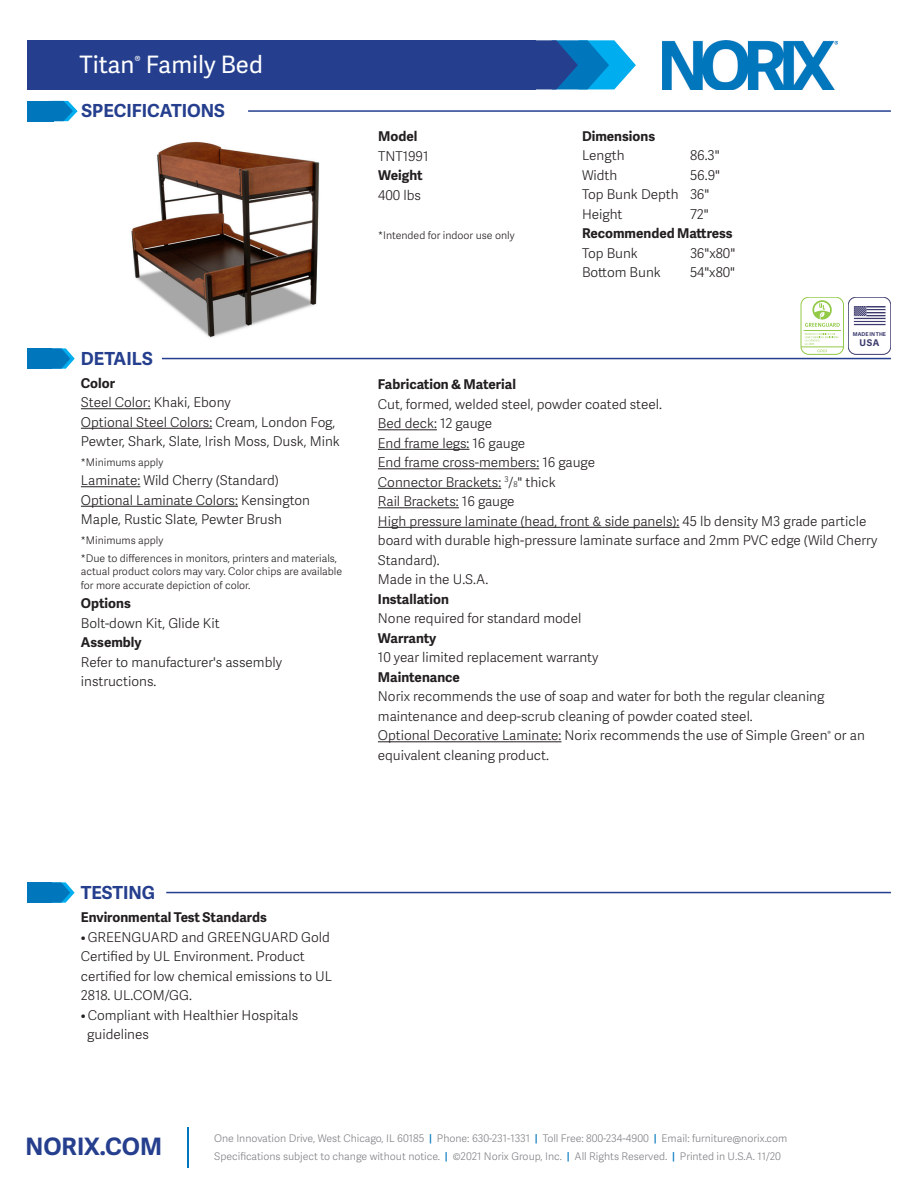
<style>
.page{position:relative;width:918px;height:1188px;background:#fff}
.page>*{position:absolute;margin:0;border:0;box-sizing:border-box;transform-origin:0 0}
.t1{font:24px "Adelle Sans";color:#fff}
.t2{font:700 24px "Adelle Sans";color:#253f8e}
.t3{font:700 18px "Adelle Sans";color:#253f8e}
.t4{font:300 13.5px/19.5px "Adelle Sans";color:#231f20}
.t5{font:700 13.5px "Adelle Sans";color:#231f20}
.t6{font:300 10.5px "Adelle Sans";color:#808285}
.t7{font:300 10.5px/13.5px "Adelle Sans";color:#231f20}
.t8{font:700 9.3px "Adelle Sans";color:#3d3b6e}
.t9{font:700 5.25px "Adelle Sans";color:#3d3b6e}
.s1{font-size:7.8px}
.s2{font-weight:600;color:#0077bd}
</style>
<div class="page">
<hr style="left:187px;top:1127px;width:2px;height:41px;background:#0077bd">
<img style="left:663px;top:40px;width:174px;height:50px">
<svg style="left:535px;top:40px;width:101px;height:49px;background:#2883c2"></svg>
<div style="left:27px;top:40px;width:508px;height:49px;background:#253f8e"></div>
<hr style="left:378px;top:429px;width:59px;height:1px;background:#231f20">
<hr style="left:378px;top:449px;width:91px;height:1px;background:#231f20">
<hr style="left:378px;top:468px;width:161px;height:1px;background:#231f20">
<hr style="left:378px;top:488px;width:123px;height:1px;background:#231f20">
<hr style="left:378px;top:507px;width:81px;height:1px;background:#231f20">
<hr style="left:378px;top:527px;width:302px;height:1px;background:#231f20">
<hr style="left:378px;top:741px;width:184px;height:1px;background:#231f20">
<svg style="left:52px;top:348px;width:23px;height:21px"></svg>
<div style="left:27px;top:348px;width:25px;height:21px;background:#0077bd"></div>
<hr style="left:162px;top:358px;width:729px;height:1px;background:#253f8e">
<hr style="left:81px;top:408px;width:70px;height:1px;background:#231f20">
<hr style="left:81px;top:428px;width:131px;height:1px;background:#231f20">
<hr style="left:81px;top:486px;width:59px;height:1px;background:#231f20">
<hr style="left:81px;top:506px;width:157px;height:1px;background:#231f20">
<svg style="left:52px;top:882px;width:23px;height:21px"></svg>
<div style="left:27px;top:882px;width:25px;height:21px;background:#0077bd"></div>
<hr style="left:166px;top:892px;width:725px;height:1px;background:#253f8e">
<svg style="left:53px;top:101px;width:25px;height:20px"></svg>
<div style="left:27px;top:101px;width:26px;height:20px;background:#0077bd"></div>
<hr style="left:248px;top:110px;width:643px;height:2px;background:#253f8e">
<img style="left:131px;top:141px;width:189px;height:197px">
<div style="left:848px;top:297px;width:43px;height:58px;border:1px solid #3d3b6e;border-radius:8px"></div>
<svg style="left:854px;top:306px;width:32px;height:19px"></svg>
<div style="left:801px;top:297px;width:43px;height:58px;border:1px solid #92c947;border-radius:8px"></div>
<hr style="left:801px;top:347px;width:43px;height:1px;background:#92c947">
<hr style="left:804px;top:330px;width:37px;height:1px;background:#92c947">
<svg style="left:805px;top:300px;width:35px;height:27px"></svg>
<svg style="left:805px;top:333px;width:33px;height:19px"></svg>
<p class="t1" style="left:79px;top:48px;width:185px">Titan<sup>®</sup> Family Bed</p>
<p class="t3" style="left:82px;top:98px;width:145px">SPECIFICATIONS</p>
<p class="t3" style="left:81px;top:346px;width:73px">DETAILS</p>
<p class="t5" style="left:81px;top:373px;width:36px">Color</p>
<p class="t4" style="left:81px;top:392px;width:151px">Steel Color: Khaki, Ebony</p>
<p class="t4" style="left:81px;top:412px;width:260px">Optional Steel Colors: Cream, London Fog,<br>Pewter, Shark, Slate, Irish Moss, Dusk, Mink</p>
<p class="t7" style="left:81px;top:455px;width:84px">*Minimums apply</p>
<p class="t4" style="left:81px;top:470px;width:200px">Laminate: Wild Cherry (Standard)</p>
<p class="t4" style="left:81px;top:490px;width:231px">Optional Laminate Colors: Kensington<br>Maple, Rustic Slate, Pewter Brush</p>
<p class="t7" style="left:81px;top:533px;width:84px">*Minimums apply</p>
<p class="t7" style="left:81px;top:551px;width:263px">*Due to differences in monitors, printers and materials, actual product colors may vary. Color chips are available for more accurate depiction of color.</p>
<p class="t5" style="left:81px;top:594px;width:51px">Options</p>
<p class="t4" style="left:81px;top:613px;width:140px">Bolt-down Kit, Glide Kit</p>
<p class="t5" style="left:81px;top:633px;width:62px">Assembly</p>
<p class="t4" style="left:81px;top:652px;width:203px">Refer to manufacturer's assembly instructions.</p>
<p class="t5" style="left:378px;top:127px;width:41px">Model</p>
<p class="t4" style="left:378px;top:146px;width:52px">TNT1991</p>
<p class="t5" style="left:378px;top:166px;width:46px">Weight</p>
<p class="t4" style="left:378px;top:185px;width:44px">400 lbs</p>
<p class="t7" style="left:378px;top:228px;width:138px">*Intended for indoor use only</p>
<p class="t5" style="left:582px;top:126px;width:75px">Dimensions</p>
<p class="t4" style="left:582px;top:145px;width:44px">Length</p>
<p class="t4" style="left:690px;top:145px;width:31px">86.3"</p>
<p class="t4" style="left:582px;top:165px;width:37px">Width</p>
<p class="t4" style="left:690px;top:165px;width:32px">56.9"</p>
<p class="t4" style="left:582px;top:184px;width:129px">Top Bunk Depth 36"</p>
<p class="t4" style="left:582px;top:204px;width:42px">Height</p>
<p class="t4" style="left:690px;top:204px;width:20px">72"</p>
<p class="t5" style="left:582px;top:224px;width:152px">Recommended Mattress</p>
<p class="t4" style="left:582px;top:243px;width:57px">Top Bunk</p>
<p class="t4" style="left:690px;top:243px;width:47px">36"x80"</p>
<p class="t4" style="left:582px;top:262px;width:80px">Bottom Bunk</p>
<p class="t4" style="left:690px;top:262px;width:47px">54"x80"</p>
<p class="t9" style="left:853px;top:331px;width:35px">MADE IN THE</p>
<p class="t8" style="left:860px;top:336px;width:21px">USA</p>
<p class="t5" style="left:378px;top:375px;width:140px">Fabrication &amp; Material</p>
<p class="t4" style="left:378px;top:394px;width:286px">Cut, formed, welded steel, powder coated steel.</p>
<p class="t4" style="left:378px;top:413px;width:116px">Bed deck: 12 gauge</p>
<p class="t4" style="left:378px;top:433px;width:149px">End frame legs: 16 gauge</p>
<p class="t4" style="left:378px;top:452px;width:219px">End frame cross-members: 16 gauge</p>
<p class="t4" style="left:378px;top:472px;width:179px">Connector Brackets: <sup>3</sup>/<span class="s1">8</span>" thick</p>
<p class="t4" style="left:378px;top:491px;width:138px">Rail Brackets: 16 gauge</p>
<p class="t4" style="left:378px;top:511px;width:501px">High pressure laminate (head, front &amp; side panels): 45 lb density M3 grade particle board with durable high-pressure laminate surface and 2mm PVC edge (Wild Cherry<br>Standard).</p>
<p class="t4" style="left:378px;top:569px;width:112px">Made in the U.S.A.</p>
<p class="t5" style="left:378px;top:589px;width:72px">Installation</p>
<p class="t4" style="left:378px;top:608px;width:205px">None required for standard model</p>
<p class="t5" style="left:378px;top:628px;width:60px">Warranty</p>
<p class="t4" style="left:378px;top:647px;width:222px">10 year limited replacement warranty</p>
<p class="t5" style="left:378px;top:667px;width:84px">Maintenance</p>
<p class="t4" style="left:378px;top:686px;width:448px">Norix recommends the use of soap and water for both the regular cleaning maintenance and deep-scrub cleaning of powder coated steel.</p>
<p class="t4" style="left:378px;top:725px;width:488px">Optional Decorative Laminate: Norix recommends the use of Simple Green<sup>®</sup> or an equivalent cleaning product.</p>
<p class="t3" style="left:81px;top:880px;width:76px">TESTING</p>
<p class="t5" style="left:81px;top:908px;width:187px">Environmental Test Standards</p>
<p class="t4" style="left:81px;top:927px;width:253px">•GREENGUARD and GREENGUARD Gold<br>Certified by UL Environment. Product certified for low chemical emissions to UL<br>2818. UL.COM/GG.</p>
<p class="t4" style="left:87px;top:1005px;width:213px;text-indent:-6px">•Compliant with Healthier Hospitals guidelines</p>
<h1 class="t2" style="left:26px;top:1129px;width:138px">NORIX.COM</h1>
<p class="t6" style="left:214px;top:1131px;width:575px">One Innovation Drive, West Chicago, IL 60185 <span class="s2">|</span> Phone: 630-231-1331 <span class="s2">|</span> Toll Free: 800-234-4900 <span class="s2">|</span> Email: furniture@norix.com</p>
<p class="t6" style="left:214px;top:1149px;width:568px">Specifications subject to change without notice. <span class="s2">|</span> ©2021 Norix Group, Inc. <span class="s2">|</span> All Rights Reserved. <span class="s2">|</span> Printed in U.S.A. 11/20</p>
</div>
